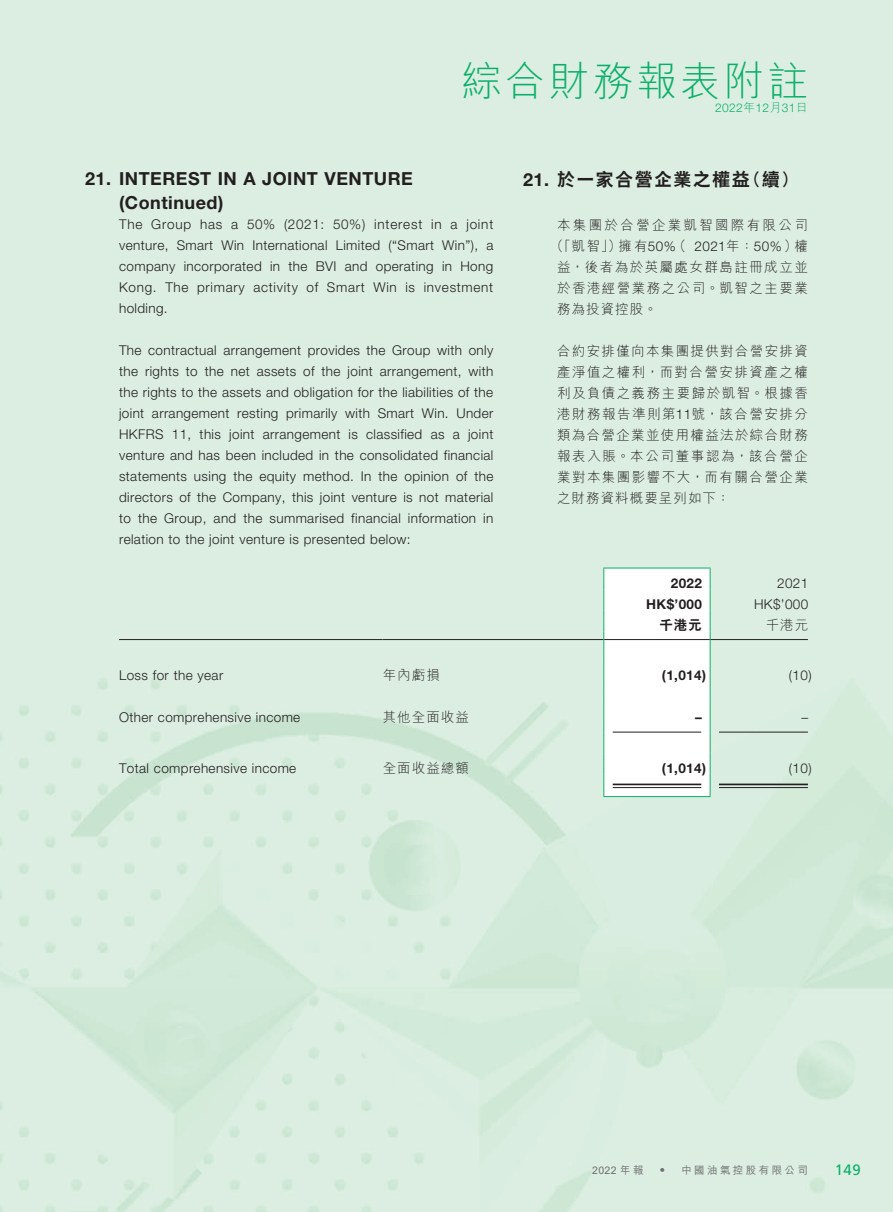
<style>
.page{position:relative;width:893px;height:1212px;background:#fff}
.page>*{position:absolute;margin:0;border:0;box-sizing:border-box;transform-origin:0 0}
.t1{font:300 40.5px "M Hei HK";letter-spacing:.08em;color:#0baf6a}
.t2{font:700 18px/24px "Helvetica Neue LT Std";letter-spacing:.03em;color:#231f20}
.t3{font:800 18px "C Hei 2 HK";letter-spacing:.08em;color:#231f20}
.t4{font:15px "Frutiger LT Std";color:#0baf6a}
.t5{font:300 13.5px/21px "Helvetica Neue LT Std";letter-spacing:.03em;color:#231f20;text-align:justify}
.t6{font:300 13.5px/21px "M Hei HK";letter-spacing:.11em;color:#231f20;text-align:justify}
.t7{font:700 13.5px "Helvetica Neue LT Std";letter-spacing:.03em;color:#231f20}
.t8{font:300 13.5px "M Hei HK";letter-spacing:.17em;color:#231f20}
.t9{font:800 13.5px "C Hei 2 HK";color:#231f20}
.t10{font:300 12px "Helvetica Neue LT Std";letter-spacing:.03em;color:#0baf6a}
.t11{font:500 10.5px "M Hei HK";letter-spacing:.23em;color:#6c6d70}
.s1{font-family:"M Hei HK"}
.s2{font-family:"Helvetica Neue LT Std";font-weight:700}
.s3{font-family:"Helvetica Neue LT Std"}
</style>
<div class="page">
<img style="left:1px;top:0;width:892px;height:1212px">
<hr style="left:603px;top:796px;width:107px;height:1px;background:#0baf6a">
<svg style="left:603px;top:568px;width:108px;height:228px"></svg>
<hr style="left:119px;top:639px;width:264px;height:1px;background:#231f20">
<hr style="left:383px;top:639px;width:220px;height:1px;background:#231f20">
<hr style="left:604px;top:639px;width:106px;height:1px;background:#231f20">
<hr style="left:710px;top:639px;width:98px;height:1px;background:#231f20">
<hr style="left:613px;top:732px;width:88px;height:1px;background:#231f20">
<hr style="left:719px;top:732px;width:89px;height:1px;background:#231f20">
<hr style="left:613px;top:783px;width:88px;height:2px;background:#231f20">
<hr style="left:613px;top:787px;width:88px;height:1px;background:#231f20">
<hr style="left:719px;top:783px;width:89px;height:2px;background:#231f20">
<hr style="left:719px;top:787px;width:89px;height:1px;background:#231f20">
<h1 class="t1" style="left:462px;top:52px;width:348px">綜合財務報表附註</h1>
<p class="t10" style="left:715px;top:101px;width:94px">2022<span class="s1">年</span>12<span class="s1">月</span>31<span class="s1">日</span></p>
<h2 class="t2" style="left:119px;top:166px;width:295px;text-indent:-34px">21. INTEREST IN A JOINT VENTURE (Continued)</h2>
<p class="t5" style="left:119px;top:214px;width:376px">The Group has a 50% (2021: 50%) interest in a joint venture, Smart Win International Limited (“Smart Win”), a company incorporated in the BVI and operating in Hong Kong. The primary activity of Smart Win is investment holding.</p>
<p class="t5" style="left:119px;top:340px;width:376px">The contractual arrangement provides the Group with only the rights to the net assets of the joint arrangement, with the rights to the assets and obligation for the liabilities of the joint arrangement resting primarily with Smart Win. Under HKFRS 11, this joint arrangement is classified as a joint venture and has been included in the consolidated financial statements using the equity method. In the opinion of the directors of the Company, this joint venture is not material to the Group, and the summarised financial information in relation to the joint venture is presented below:</p>
<h2 class="t3" style="left:523px;top:167px;width:277px"><span class="s2">21.</span> 於一家合營企業之權益（續）</h2>
<p class="t8" style="left:557px;top:216px;width:252px">本集團於合營企業凱智國際有限公司</p>
<p class="t6" style="left:550px;top:235px;width:259px">（「凱智」）擁有<span class="s3">50%</span>（ <span class="s3">2021</span>年：<span class="s3">50%</span>）權</p>
<p class="t6" style="left:557px;top:256px;width:252px">益，後者為於英屬處女群島註冊成立並</p>
<p class="t6" style="left:557px;top:277px;width:252px">於香港經營業務之公司。凱智之主要業</p>
<p class="t6" style="left:557px;top:298px;width:102px">務為投資控股。</p>
<p class="t6" style="left:557px;top:340px;width:252px">合約安排僅向本集團提供對合營安排資產淨值之權利，而對合營安排資產之權利及負債之義務主要歸於凱智。根據香港財務報告準則第<span class="s3">11</span>號，該合營安排分類為合營企業並使用權益法於綜合財務報表入賬。本公司董事認為，該合營企業對本集團影響不大，而有關合營企業之財務資料概要呈列如下：</p>
<p class="t7" style="left:671px;top:574px;width:33px">2022</p>
<p class="t5" style="left:777px;top:572px;width:33px">2021</p>
<p class="t7" style="left:646px;top:595px;width:57px">HK$’000</p>
<p class="t5" style="left:754px;top:593px;width:56px">HK$’000</p>
<p class="t9" style="left:659px;top:616px;width:44px">千港元</p>
<p class="t6" style="left:766px;top:614px;width:44px">千港元</p>
<p class="t5" style="left:119px;top:665px;width:106px">Loss for the year</p>
<p class="t6" style="left:383px;top:664px;width:59px">年內虧損</p>
<p class="t7" style="left:662px;top:667px;width:46px">(1,014)</p>
<p class="t5" style="left:789px;top:665px;width:24px">(10)</p>
<p class="t5" style="left:119px;top:707px;width:183px">Other comprehensive income</p>
<p class="t6" style="left:383px;top:706px;width:88px">其他全面收益</p>
<p class="t7" style="left:695px;top:709px;width:8px">–</p>
<p class="t5" style="left:802px;top:707px;width:8px">–</p>
<p class="t5" style="left:119px;top:757px;width:179px">Total comprehensive income</p>
<p class="t6" style="left:383px;top:757px;width:88px">全面收益總額</p>
<p class="t7" style="left:662px;top:759px;width:46px">(1,014)</p>
<p class="t5" style="left:789px;top:757px;width:24px">(10)</p>
<p class="t11" style="left:592px;top:1162px;width:53px">2022 年報</p>
<p class="t11" style="left:657px;top:1162px;width:152px">• 中國油氣控股有限公司</p>
<p class="t4" style="left:835px;top:1161px;width:27px">149</p>
</div>
